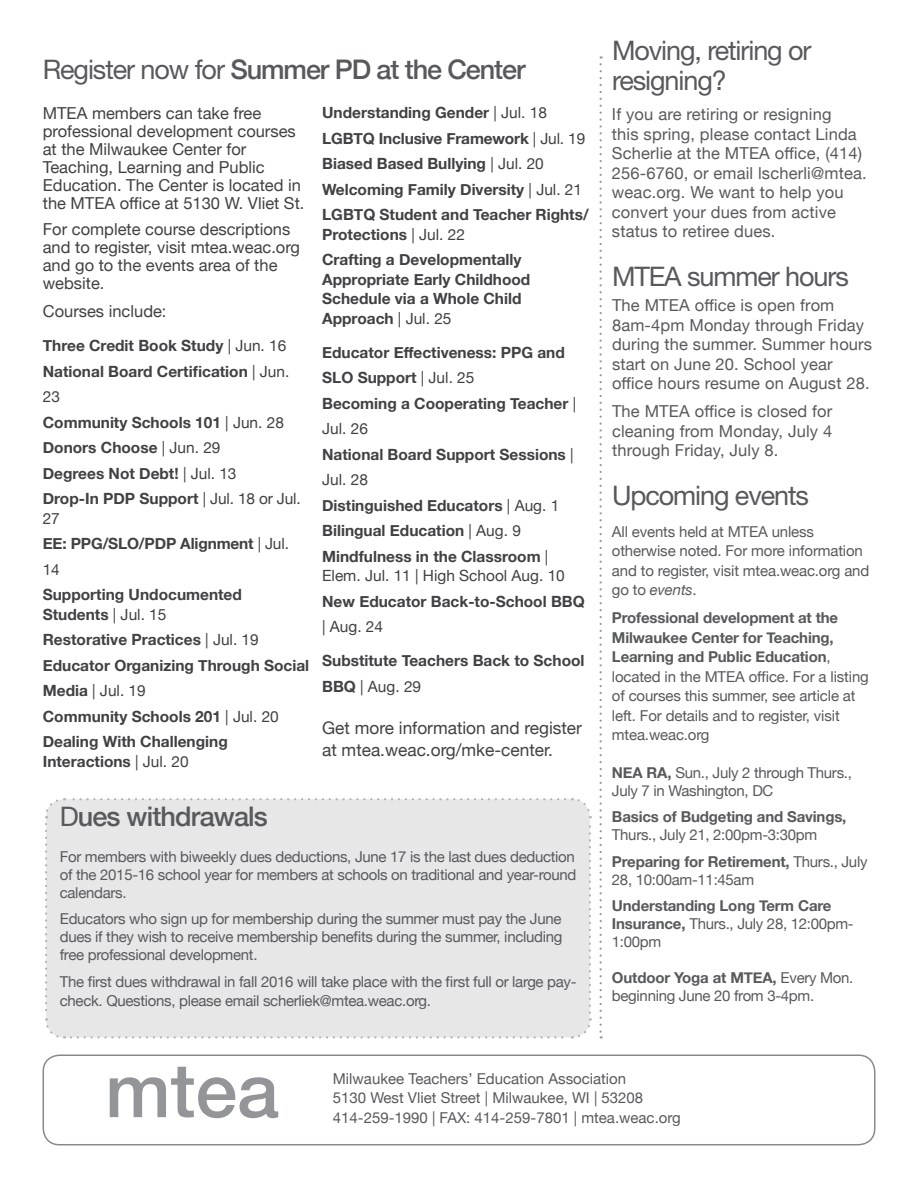
<style>
.page{position:relative;width:918px;height:1188px;background:#fff}
.page>*{position:absolute;margin:0;border:0;box-sizing:border-box;transform-origin:0 0}
.t1{font:500 75px "Helvetica Neue";color:#939598}
.t2{font:27px/30px "Helvetica Neue LT Pro";letter-spacing:-.04em;color:#58595b}
.t3{font:500 27px "Helvetica Neue";letter-spacing:-.04em;color:#58595b}
.t4{font:17.25px/22.5px "Helvetica Neue";color:#414042}
.t5{font:16.5px/19.5px "Helvetica Neue";letter-spacing:.01em;color:#58595b}
.t6{font:16.5px/18px "Helvetica Neue";color:#414042}
.t7{font:700 15.45px/25.5px "Helvetica Neue";color:#414042}
.t8{font:15.45px "Helvetica Neue";color:#414042}
.t9{font:15px/19.5px "Helvetica Neue";letter-spacing:-.02em;color:#58595b}
.t10{font:15px/19.5px "Helvetica Neue";color:#58595b}
.t11{font:700 15px/18px "Helvetica Neue";letter-spacing:-.01em;color:#58595b}
.s1{font-family:"Helvetica Neue LT Pro";font-weight:400}
.s2{font-weight:400}
.s3{font-style:italic}
.s4{font-weight:700}
</style>
<div class="page">
<div style="left:45px;top:798px;width:547px;height:241px;background:#e7e7e8"></div>
<div style="left:43px;top:1054px;width:832px;height:91px;border:2px solid #87898c;border-radius:16px"></div>
<svg style="left:600px;top:56px;width:2px;height:983px"></svg>
<h2 class="t3" style="left:43px;top:48px;width:484px"><span class="s1">Register now for</span> Summer PD at the Center</h2>
<p class="t6" style="left:43px;top:105px;width:263px">MTEA members can take free professional development courses at the Milwaukee Center for<br>Teaching, Learning and Public<br>Education. The Center is located in the MTEA office at 5130 W. Vliet St.</p>
<p class="t6" style="left:43px;top:221px;width:259px">For complete course descriptions and to register, visit mtea.weac.org and go to the events area of the website.</p>
<p class="t6" style="left:43px;top:303px;width:125px">Courses include:</p>
<p class="t7" style="left:43px;top:333px;width:259px">Three Credit Book Study <span class="s2">| Jun. 16<br></span>National Board Certification <span class="s2">| Jun.<br>23<br></span>Community Schools 101 <span class="s2">| Jun. 28<br></span>Donors Choose <span class="s2">| Jun. 29<br></span>Degrees Not Debt! <span class="s2">| Jul. 13<br></span>Drop-In PDP Support <span class="s2">| Jul. 18 or Jul.</span></p>
<p class="t7" style="left:43px;top:506px;width:248px"><span class="s2">27<br></span>EE: PPG/SLO/PDP Alignment <span class="s2">| Jul.<br>14</span></p>
<p class="t7" style="left:43px;top:585px;width:201px;line-height:19.5px">Supporting Undocumented<br>Students <span class="s2">| Jul. 15</span></p>
<p class="t7" style="left:43px;top:627px;width:268px">Restorative Practices <span class="s2">| Jul. 19<br></span>Educator Organizing Through Social<br>Media <span class="s2">| Jul. 19<br></span>Community Schools 201 <span class="s2">| Jul. 20<br></span>Dealing With Challenging</p>
<p class="t7" style="left:43px;top:749px;width:147px">Interactions <span class="s2">| Jul. 20</span></p>
<p class="t7" style="left:322px;top:100px;width:268px">Understanding Gender <span class="s2">| Jul. 18<br></span>LGBTQ Inclusive Framework <span class="s2">| Jul. 19<br></span>Biased Based Bullying <span class="s2">| Jul. 20<br></span>Welcoming Family Diversity <span class="s2">| Jul. 21<br></span>LGBTQ Student and Teacher Rights/</p>
<p class="t7" style="left:322px;top:222px;width:201px">Protections <span class="s2">| Jul. 22<br></span>Crafting a Developmentally</p>
<p class="t7" style="left:322px;top:270px;width:210px;line-height:19.5px">Appropriate Early Childhood<br>Schedule via a Whole Child<br>Approach <span class="s2">| Jul. 25</span></p>
<p class="t7" style="left:322px;top:340px;width:256px">Educator Effectiveness: PPG and<br>SLO Support <span class="s2">| Jul. 25<br></span>Becoming a Cooperating Teacher <span class="s2">|<br>Jul. 26<br></span>National Board Support Sessions <span class="s2">|<br>Jul. 28<br></span>Distinguished Educators <span class="s2">| Aug. 1<br></span>Bilingual Education <span class="s2">| Aug. 9<br></span>Mindfulness in the Classroom <span class="s2">|</span></p>
<p class="t8" style="left:322px;top:565px;width:244px">Elem. Jul. 11 | High School Aug. 10</p>
<p class="t7" style="left:322px;top:589px;width:264px">New Educator Back-to-School BBQ</p>
<p class="t8" style="left:322px;top:616px;width:62px">| Aug. 24</p>
<p class="t7" style="left:322px;top:648px;width:264px">Substitute Teachers Back to School<br>BBQ <span class="s2">| Aug. 29</span></p>
<p class="t4" style="left:322px;top:717px;width:261px">Get more information and register at mtea.weac.org/mke-center.</p>
<h2 class="t3" style="left:60px;top:795px;width:210px"><span class="s1">D</span>ues withdrawals</h2>
<p class="t9" style="left:60px;top:848px;width:518px;line-height:18px;text-align:justify">For members with biweekly dues deductions, June 17 is the last dues deduction of the 2015-16 school year for members at schools on traditional and year-round calendars.</p>
<p class="t9" style="left:60px;top:911px;width:504px;line-height:18px;text-align:justify">Educators who sign up for membership during the summer must pay the June dues if they wish to receive membership benefits during the summer, including free professional development.</p>
<p class="t9" style="left:60px;top:973px;width:518px">The first dues withdrawal in fall 2016 will take place with the first full or large pay&shy;check. Questions, please email scherliek@mtea.weac.org.</p>
<h2 class="t2" style="left:612px;top:34px;width:201px">Moving, retiring or resigning?</h2>
<p class="t5" style="left:612px;top:106px;width:256px">If you are retiring or resigning<br>this spring, please contact Linda<br>Scherlie at the MTEA office, (414)<br>256-6760, or email lscherli@mtea. weac.org. We want to help you convert your dues from active status to retiree dues.</p>
<h2 class="t2" style="left:612px;top:261px;width:238px">MTEA summer hours</h2>
<p class="t5" style="left:612px;top:296px;width:262px">The MTEA office is open from<br>8am-4pm Monday through Friday during the summer. Summer hours start on June 20. School year office hours resume on August 28.</p>
<p class="t5" style="left:612px;top:402px;width:222px;text-align:justify">The MTEA office is closed for cleaning from Monday, July 4 through Friday, July 8.</p>
<h2 class="t2" style="left:612px;top:480px;width:198px">Upcoming events</h2>
<p class="t9" style="left:612px;top:523px;width:259px">All events held at MTEA unless otherwise noted. For more information and to register, visit mtea.weac.org and go to <span class="s3">events</span>.</p>
<p class="t9" style="left:612px;top:609px;width:258px"><span class="s4">Professional development at the<br>Milwaukee Center for Teaching,<br>Learning and Public Education</span>, located in the MTEA office. For a listing of courses this summer, see article at left. For details and to register, visit mtea.weac.org</p>
<p class="t9" style="left:612px;top:764px;width:241px;line-height:18px"><span class="s4">NEA RA,</span> Sun., July 2 through Thurs.,<br>July 7 in Washington, DC</p>
<p class="t11" style="left:612px;top:808px;width:236px">Basics of Budgeting and Savings,</p>
<p class="t9" style="left:612px;top:823px;width:257px;line-height:26.5px">Thurs., July 21, 2:00pm-3:30pm<br><span class="s4">Preparing for Retirement,</span> Thurs., July</p>
<p class="t9" style="left:612px;top:871px;width:144px">28, 10:00am-11:45am</p>
<p class="t11" style="left:612px;top:897px;width:243px">Understanding Long Term Care<br>Insurance, <span class="s2">Thurs., July 28, 12:00pm-<br>1:00pm</span></p>
<p class="t9" style="left:612px;top:970px;width:243px;line-height:18px"><span class="s4">Outdoor Yoga at MTEA,</span> Every Mon. beginning June 20 from 3-4pm.</p>
<h1 class="t1" style="left:105px;top:1030px;width:175px">mtea</h1>
<p class="t10" style="left:333px;top:1069px;width:312px">Milwaukee Teachers’ Education Association<br>5130 West Vliet Street | Milwaukee, WI | 53208</p>
<p class="t10" style="left:333px;top:1108px;width:349px">414-259-1990 | FAX: 414-259-7801 | mtea.weac.org</p>
</div>
